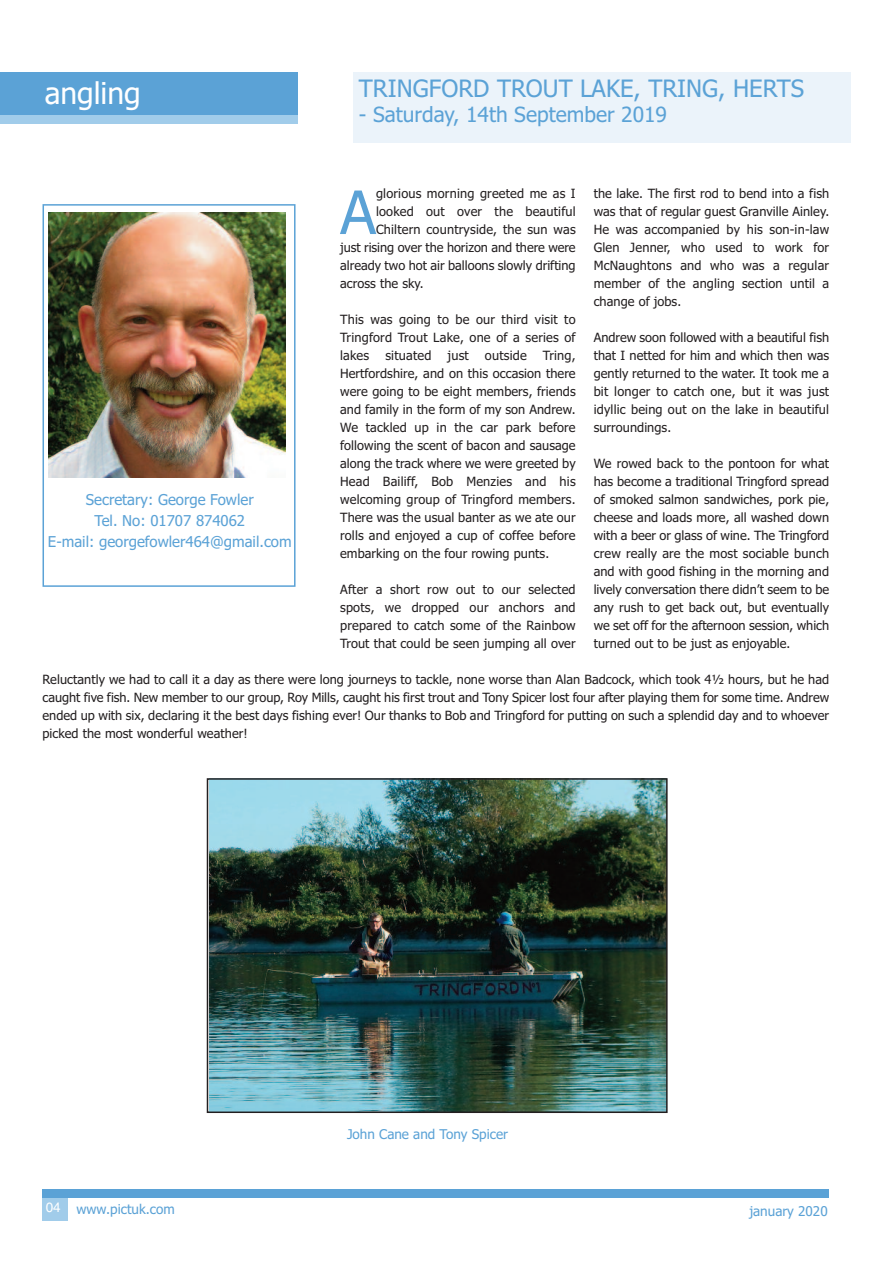
<style>
.page{position:relative;width:893px;height:1263px;background:#fff}
.page>*{position:absolute;margin:0;border:0;box-sizing:border-box;transform-origin:0 0}
.t1{font:59.85px "Tahoma";color:#5ba2d6}
.t2{font:30px "Tahoma";color:#fff}
.t3{font:24px "Tahoma";color:#5ba2d6}
.t4{font:21px "Tahoma";color:#5ba2d6}
.t5{font:15px/21px "Tahoma";color:#5ba2d6;text-align:center}
.t6{font:13.5px "Tahoma";color:#5ba2d6}
.t7{font:12.75px/18px "Tahoma";letter-spacing:.005em;color:#231f20;text-align:justify}
.s1{font-family:"Helvetica World";color:#fff}
</style>
<div class="page">
<div style="left:43px;top:1195px;width:25px;height:25px;background:#a1ccea"></div>
<div style="left:43px;top:204px;width:253px;height:383px;border:2px solid #5ba2d6"></div>
<div style="left:43px;top:1189px;width:786px;height:8px;background:#5ba2d6"></div>
<div style="left:353px;top:72px;width:497px;height:71px;background:#ebf3fa"></div>
<img style="left:49px;top:213px;width:236px;height:264px">
<div style="left:0;top:72px;width:298px;height:51px;background:#a1ccea"></div>
<div style="left:0;top:72px;width:298px;height:43px;background:#5ba2d6"></div>
<img style="left:210px;top:781px;width:455px;height:329px">
<div style="left:207px;top:778px;width:461px;height:335px;border:2px solid #231f20"></div>
<h2 class="t2" style="left:45px;top:76px;width:98px">angling</h2>
<p class="t5" style="left:48px;top:489px;width:245px">Secretary: George Fowler<br>Tel. No: 01707 874062<br>E-mail: georgefowler464@gmail.com</p>
<h3 class="t3" style="left:359px;top:74px;width:447px">TRINGFORD TROUT LAKE, TRING, HERTS</h3>
<h3 class="t4" style="left:359px;top:103px;width:310px">- Saturday, 14th September 2019</h3>
<h1 class="t1" style="left:340px;top:178px;width:37px">A</h1>
<p class="t7" style="left:376px;top:185px;width:201px">glorious morning greeted me as I</p>
<p class="t7" style="left:376px;top:203px;width:201px">looked out over the beautiful</p>
<p class="t7" style="left:376px;top:221px;width:201px">Chiltern countryside, the sun was</p>
<p class="t7" style="left:340px;top:239px;width:237px">just rising over the horizon and there were</p>
<p class="t7" style="left:340px;top:257px;width:237px">already two hot air balloons slowly drifting</p>
<p class="t7" style="left:340px;top:275px;width:85px">across the sky.</p>
<p class="t7" style="left:340px;top:311px;width:237px">This was going to be our third visit to Tringford Trout Lake, one of a series of lakes</p>
<p class="t7" style="left:385px;top:347px;width:48px">situated</p>
<p class="t7" style="left:448px;top:347px;width:23px">just</p>
<p class="t7" style="left:485px;top:347px;width:43px">outside</p>
<p class="t7" style="left:340px;top:347px;width:237px;text-indent:203px">Tring, Hertfordshire, and on this occasion there were going to be eight members, friends and family in the form of my son Andrew.<br>We tackled up in the car park before following the scent of bacon and sausage along the track where we were greeted by Head Bailiff, Bob Menzies and his welcoming group of Tringford members.<br>There was the usual banter as we ate our rolls and enjoyed a cup of coffee before embarking on the four rowing punts.</p>
<p class="t7" style="left:340px;top:581px;width:237px">After a short row out to our selected spots, we dropped our anchors and prepared to catch some of the Rainbow Trout that could be seen jumping all over</p>
<p class="t7" style="left:594px;top:185px;width:237px">the lake. The first rod to bend into a fish was that of regular guest Granville Ainley.<br>He was accompanied by his son-in-law Glen Jenner, who used to work for McNaughtons and who was a regular member of the angling section until a change of jobs.</p>
<p class="t7" style="left:594px;top:329px;width:237px">Andrew soon followed with a beautiful fish that I netted for him and which then was gently returned to the water. It took me a bit longer to catch one, but it was just idyllic being out on the lake in beautiful surroundings.</p>
<p class="t7" style="left:594px;top:455px;width:237px">We rowed back to the pontoon for what has become a traditional Tringford spread of smoked salmon sandwiches, pork pie, cheese and loads more, all washed down with a beer or glass of wine. The Tringford crew really are the most sociable bunch and with good fishing in the morning and lively conversation there didn’t seem to be any rush to get back out, but eventually we set off for the afternoon session, which turned out to be just as enjoyable.</p>
<p class="t7" style="left:43px;top:671px;width:788px">Reluctantly we had to call it a day as there were long journeys to tackle, none worse than Alan Badcock, which took 4½ hours, but he had caught five fish. New member to our group, Roy Mills, caught his first trout and Tony Spicer lost four after playing them for some time. Andrew ended up with six, declaring it the best days fishing ever! Our thanks to Bob and Tringford for putting on such a splendid day and to whoever picked the most wonderful weather!</p>
<p class="t6" style="left:347px;top:1126px;width:163px">John Cane and Tony Spicer</p>
<p class="t6" style="left:46px;top:1201px;width:131px"><span class="s1">04</span> www.pictuk.com</p>
<p class="t6" style="left:749px;top:1204px;width:80px">january 2020</p>
</div>
